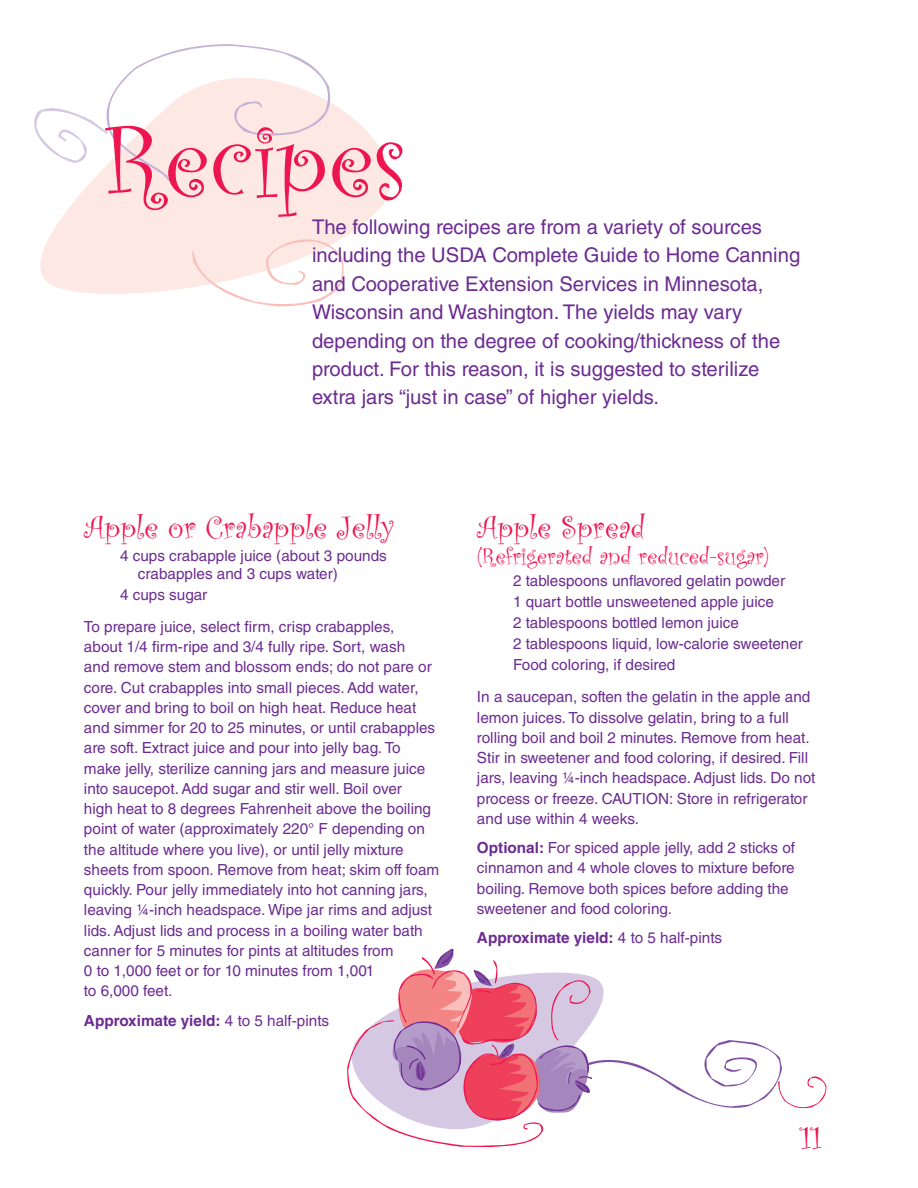
<style>
.page{position:relative;width:918px;height:1188px;background:#fff}
.page>*{position:absolute;margin:0;border:0;box-sizing:border-box;transform-origin:0 0}
.Headline{font:108px "Curlz";color:#ed1650}
.Subhead_2{font:33px "Curlz";color:#ed1650}
.Subhead_2-2{font:24px "Curlz";color:#ed1650}
.Body_text{font:20.25px/28.5px "Helvetica LT Std";color:#6c2c91}
.Recipe_directions{font:15.3px/20.2px "Helvetica LT Std";color:#6c2c91}
.Ingredients{font:15.3px/18px "Helvetica LT Std";color:#6c2c91}
.Body_text-2{font:15.3px/20.2px "Helvetica LT Std";color:#6c2c91}
.Body_text-3{font:700 15.3px "Helvetica LT Std";color:#6c2c91}
.s1{font-weight:400}
.s2{font-weight:700}
</style>
<div class="page">
<svg style="left:40px;top:105px;width:350px;height:202px;fill:#fde8e3"></svg>
<svg style="left:192px;top:238px;width:154px;height:68px"></svg>
<svg style="left:34px;top:44px;width:300px;height:137px"></svg>
<svg style="left:347px;top:949px;width:480px;height:198px"></svg>
<p class="Headline" style="left:102px;top:85px;width:306px">Recipes</p>
<p class="Body_text" style="left:312px;top:212px;width:490px">The following recipes are from a variety of sources including the USDA Complete Guide to Home Canning and Cooperative Extension Services in Minnesota, Wisconsin and Washington. The yields may vary depending on the degree of cooking/thickness of the product. For this reason, it is suggested to sterilize extra jars “just in case” of higher yields.</p>
<p class="Subhead_2" style="left:84px;top:504px;width:312px">Apple or Crabapple Jelly</p>
<p class="Ingredients" style="left:138px;top:546px;width:250px;text-indent:-18px">4 cups crabapple juice (about 3 pounds crabapples and 3 cups water)</p>
<p class="Ingredients" style="left:120px;top:585px;width:89px">4 cups sugar</p>
<p class="Recipe_directions" style="left:84px;top:616px;width:357px">To prepare juice, select firm, crisp crabapples,<br>about 1/4 firm-ripe and 3/4 fully ripe. Sort, wash<br>and remove stem and blossom ends; do not pare or core. Cut crabapples into small pieces. Add water, cover and bring to boil on high heat. Reduce heat and simmer for 20 to 25 minutes, or until crabapples are soft. Extract juice and pour into jelly bag. To make jelly, sterilize canning jars and measure juice into saucepot. Add sugar and stir well. Boil over<br>high heat to 8 degrees Fahrenheit above the boiling point of water (approximately 220° F depending on the altitude where you live), or until jelly mixture sheets from spoon. Remove from heat; skim off foam quickly. Pour jelly immediately into hot canning jars, leaving ¼-inch headspace. Wipe jar rims and adjust lids. Adjust lids and process in a boiling water bath canner for 5 minutes for pints at altitudes from<br>0 to 1,000 feet or for 10 minutes from 1,001<br>to 6,000 feet.</p>
<p class="Body_text-3" style="left:84px;top:1011px;width:247px">Approximate yield: <span class="s1">4 to 5 half-pints</span></p>
<p class="Subhead_2" style="left:477px;top:504px;width:170px">Apple Spread</p>
<p class="Subhead_2-2" style="left:477px;top:539px;width:293px">(Refrigerated and reduced-sugar)</p>
<p class="Ingredients" style="left:513px;top:572px;width:274px">2 tablespoons unflavored gelatin powder</p>
<p class="Ingredients" style="left:513px;top:593px;width:263px">1 quart bottle unsweetened apple juice</p>
<p class="Ingredients" style="left:513px;top:614px;width:227px">2 tablespoons bottled lemon juice</p>
<p class="Ingredients" style="left:513px;top:635px;width:291px">2 tablespoons liquid, low-calorie sweetener</p>
<p class="Ingredients" style="left:513px;top:656px;width:164px">Food coloring, if desired</p>
<p class="Recipe_directions" style="left:477px;top:687px;width:340px">In a saucepan, soften the gelatin in the apple and lemon juices. To dissolve gelatin, bring to a full rolling boil and boil 2 minutes. Remove from heat.<br>Stir in sweetener and food coloring, if desired. Fill jars, leaving ¼-inch headspace. Adjust lids. Do not process or freeze. CAUTION: Store in refrigerator and use within 4 weeks.</p>
<p class="Body_text-2" style="left:477px;top:838px;width:320px"><span class="s2">Optional:</span> For spiced apple jelly, add 2 sticks of cinnamon and 4 whole cloves to mixture before boiling. Remove both spices before adding the sweetener and food coloring.</p>
<p class="Body_text-3" style="left:477px;top:928px;width:247px">Approximate yield: <span class="s1">4 to 5 half-pints</span></p>
<h2 class="Subhead_2" style="left:801px;top:1115px;width:23px">11</h2>
</div>
